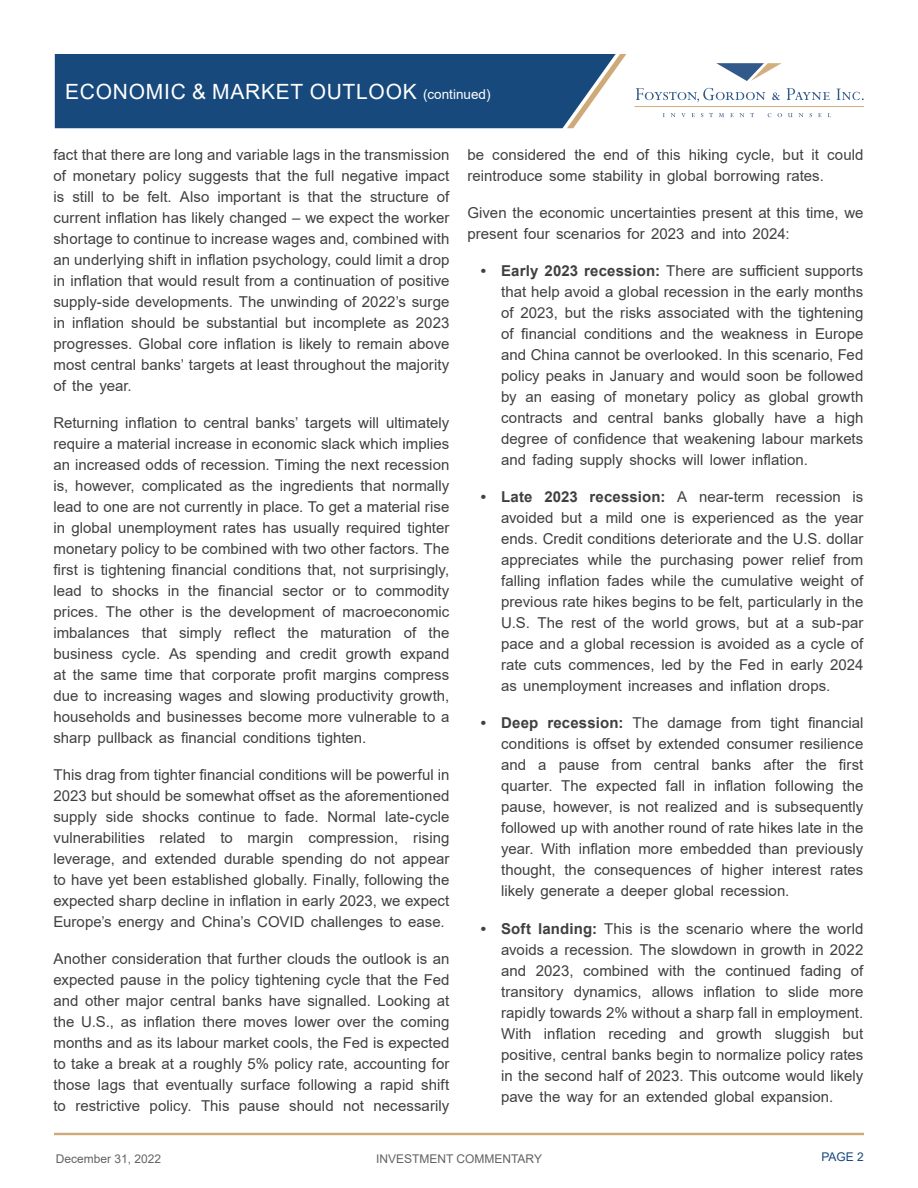
<style>
.page{position:relative;width:918px;height:1188px;background:#fff}
.page>*{position:absolute;margin:0;border:0;box-sizing:border-box;transform-origin:0 0}
.t1{font:21px "Arial";letter-spacing:.035em;color:#fff}
.t2{font:15px/21px "Arial";letter-spacing:.005em;color:#404042;text-align:justify}
.t3{font:12px "Arial";color:#626366}
.t4{font:12px "Arial";color:#17497c}
.s1{font-size:13.5px}
.s2{font-weight:700}
</style>
<div class="page">
<div style="left:54px;top:1133px;width:810px;height:2px;border:2px solid #ceaa79"></div>
<div style="left:55px;top:54px;width:571px;height:74px;background:#17497c"></div>
<svg style="left:772px;top:93px;width:8px;height:7px"></svg>
<svg style="left:787px;top:88px;width:43px;height:12px"></svg>
<svg style="left:671px;top:113px;width:15px;height:4px"></svg>
<svg style="left:719px;top:113px;width:5px;height:4px"></svg>
<svg style="left:730px;top:113px;width:4px;height:4px"></svg>
<svg style="left:740px;top:113px;width:4px;height:4px"></svg>
<svg style="left:778px;top:113px;width:4px;height:4px"></svg>
<svg style="left:788px;top:113px;width:5px;height:4px"></svg>
<svg style="left:799px;top:113px;width:5px;height:4px"></svg>
<svg style="left:818px;top:113px;width:4px;height:4px"></svg>
<svg style="left:636px;top:88px;width:129px;height:14px"></svg>
<svg style="left:836px;top:89px;width:28px;height:11px"></svg>
<hr style="left:635px;top:106px;width:229px;height:1px;background:#d2af7d">
<svg style="left:716px;top:63px;width:66px;height:18px"></svg>
<h1 class="t1" style="left:65px;top:77px;width:427px">ECONOMIC &amp; MARKET OUTLOOK <span class="s1">(continued)</span></h1>
<p class="t2" style="left:53px;top:145px;width:398px">fact that there are long and variable lags in the transmission of monetary policy suggests that the full negative impact is still to be felt. Also important is that the structure of current inflation has likely changed – we expect the worker shortage to continue to increase wages and, combined with an underlying shift in inflation psychology, could limit a drop in inflation that would result from a continuation of positive supply-side developments. The unwinding of 2022’s surge in inflation should be substantial but incomplete as 2023 progresses. Global core inflation is likely to remain above most central banks’ targets at least throughout the majority of the year.</p>
<p class="t2" style="left:53px;top:412px;width:398px">Returning inflation to central banks’ targets will ultimately require a material increase in economic slack which implies an increased odds of recession. Timing the next recession is, however, complicated as the ingredients that normally lead to one are not currently in place. To get a material rise in global unemployment rates has usually required tighter monetary policy to be combined with two other factors. The first is tightening financial conditions that, not surprisingly, lead to shocks in the financial sector or to commodity prices. The other is the development of macroeconomic imbalances that simply reflect the maturation of the business cycle. As spending and credit growth expand at the same time that corporate profit margins compress due to increasing wages and slowing productivity growth, households and businesses become more vulnerable to a sharp pullback as financial conditions tighten.</p>
<p class="t2" style="left:53px;top:764px;width:398px">This drag from tighter financial conditions will be powerful in 2023 but should be somewhat offset as the aforementioned supply side shocks continue to fade. Normal late-cycle vulnerabilities related to margin compression, rising leverage, and extended durable spending do not appear to have yet been established globally. Finally, following the expected sharp decline in inflation in early 2023, we expect Europe’s energy and China’s COVID challenges to ease.</p>
<p class="t2" style="left:53px;top:950px;width:398px">Another consideration that further clouds the outlook is an expected pause in the policy tightening cycle that the Fed and other major central banks have signalled. Looking at the U.S., as inflation there moves lower over the coming months and as its labour market cools, the Fed is expected to take a break at a roughly 5% policy rate, accounting for those lags that eventually surface following a rapid shift to restrictive policy. This pause should not necessarily</p>
<p class="t2" style="left:467px;top:145px;width:398px">be considered the end of this hiking cycle, but it could reintroduce some stability in global borrowing rates.</p>
<p class="t2" style="left:467px;top:204px;width:398px">Given the economic uncertainties present at this time, we present four scenarios for 2023 and into 2024:</p>
<p class="t2" style="left:501px;top:260px;width:364px;text-indent:-20px"><span class="s2">• Early 2023 recession:</span> There are sufÏcient supports that help avoid a global recession in the early months of 2023, but the risks associated with the tightening of financial conditions and the weakness in Europe and China cannot be overlooked. In this scenario, Fed policy peaks in January and would soon be followed by an easing of monetary policy as global growth contracts and central banks globally have a high degree of confidence that weakening labour markets and fading supply shocks will lower inflation.</p>
<p class="t2" style="left:501px;top:488px;width:364px;text-indent:-20px"><span class="s2">• Late 2023 recession:</span> A near-term recession is avoided but a mild one is experienced as the year ends. Credit conditions deteriorate and the U.S. dollar appreciates while the purchasing power relief from falling inflation fades while the cumulative weight of previous rate hikes begins to be felt, particularly in the U.S. The rest of the world grows, but at a sub-par pace and a global recession is avoided as a cycle of rate cuts commences, led by the Fed in early 2024 as unemployment increases and inflation drops.</p>
<p class="t2" style="left:501px;top:713px;width:364px;text-indent:-20px"><span class="s2">• Deep recession:</span> The damage from tight financial conditions is offset by extended consumer resilience and a pause from central banks after the first quarter. The expected fall in inflation following the pause, however, is not realized and is subsequently followed up with another round of rate hikes late in the year. With inflation more embedded than previously thought, the consequences of higher interest rates likely generate a deeper global recession.</p>
<p class="t2" style="left:501px;top:919px;width:364px;text-indent:-20px"><span class="s2">• Soft landing:</span> This is the scenario where the world avoids a recession. The slowdown in growth in 2022 and 2023, combined with the continued fading of transitory dynamics, allows inflation to slide more rapidly towards 2% without a sharp fall in employment.<br>With inflation receding and growth sluggish but positive, central banks begin to normalize policy rates in the second half of 2023. This outcome would likely pave the way for an extended global expansion.</p>
<p class="t3" style="left:56px;top:1154px;width:107px">December 31, 2022</p>
<p class="t3" style="left:376px;top:1152px;width:168px">INVESTMENT COMMENTARY</p>
<p class="t4" style="left:822px;top:1149px;width:44px">PAGE 2</p>
</div>
